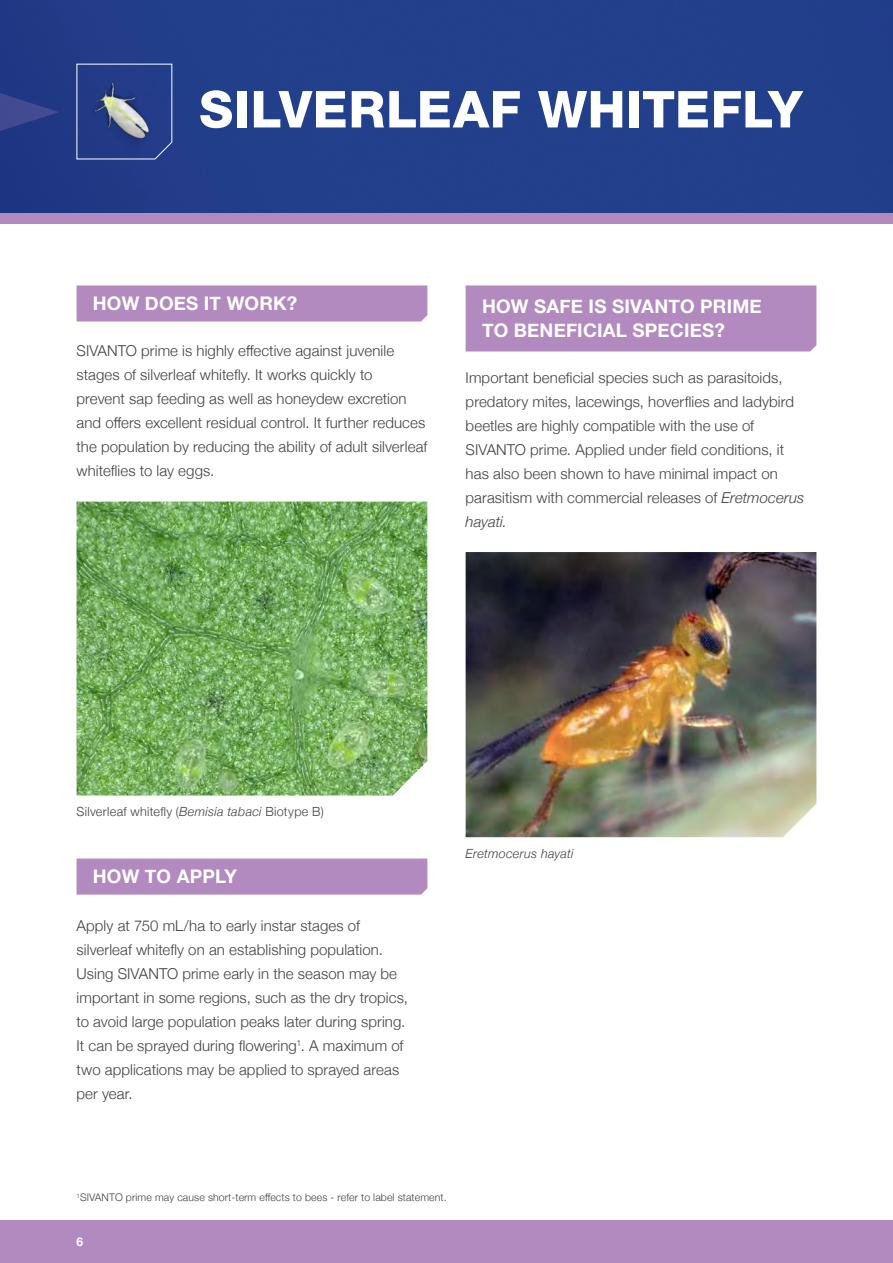
<style>
.page{position:relative;width:893px;height:1263px;background:#fff}
.page>*{position:absolute;margin:0;border:0;box-sizing:border-box;transform-origin:0 0}
.t1{font:800 51px "Helvetica Neue LT Std";letter-spacing:.01em;color:#fff}
.t2{font:700 18.75px/24px "Helvetica Neue";letter-spacing:.01em;color:#fff}
.t3{font:300 15px/24px "Helvetica Neue";letter-spacing:.005em;color:#414042}
.t4{font:300 12.6px "Helvetica Neue";letter-spacing:.025em;color:#414042}
.t5{font:italic 300 12.6px "Helvetica Neue";letter-spacing:.02em;color:#414042}
.t6{font:700 12px "Helvetica Neue";color:#fff}
.t7{font:300 10.5px "Helvetica Neue";letter-spacing:.01em;color:#414042}
.s1{font-style:italic}
</style>
<div class="page">
<div style="left:59px;top:0;width:832px;height:214px;background:#223f8c"></div>
<svg style="left:0;top:0;width:59px;height:214px;background:#223885"></svg>
<svg style="left:891px;top:0;width:2px;height:214px"></svg>
<div style="left:0;top:214px;width:893px;height:10px;background:#b28abf"></div>
<div style="left:0;top:1221px;width:893px;height:42px;background:#b28abf"></div>
<img style="left:77px;top:502px;width:350px;height:293px">
<img style="left:466px;top:552px;width:350px;height:285px">
<div style="left:77px;top:285px;width:350px;height:36px;background:#b28abf"></div>
<div style="left:466px;top:285px;width:350px;height:66px;background:#b28abf"></div>
<div style="left:77px;top:858px;width:350px;height:36px;background:#b28abf"></div>
<svg style="left:76px;top:63px;width:97px;height:97px;background:#495d9d"></svg>
<img style="left:82px;top:68px;width:86px;height:86px">
<h1 class="t1" style="left:199px;top:79px;width:605px">SILVERLEAF WHITEFLY</h1>
<p class="t2" style="left:93px;top:292px;width:206px">HOW DOES IT WORK?</p>
<p class="t3" style="left:77px;top:338px;width:352px">SIVANTO prime is highly effective against juvenile stages of silverleaf whitefly. It works quickly to<br>prevent sap feeding as well as honeydew excretion and offers excellent residual control. It further reduces the population by reducing the ability of adult silverleaf whiteflies to lay eggs.</p>
<p class="t2" style="left:482px;top:295px;width:281px">HOW SAFE IS SIVANTO PRIME<br>TO BENEFICIAL SPECIES?</p>
<p class="t3" style="left:466px;top:364px;width:340px">Important beneficial species such as parasitoids, predatory mites, lacewings, hoverflies and ladybird beetles are highly compatible with the use of SIVANTO prime. Applied under field conditions, it has also been shown to have minimal impact on parasitism with commercial releases of <span class="s1">Eretmocerus hayati.</span></p>
<p class="t4" style="left:76px;top:801px;width:249px">Silverleaf whitefly (<span class="s1">Bemisia tabaci</span> Biotype B)</p>
<p class="t2" style="left:93px;top:865px;width:146px">HOW TO APPLY</p>
<p class="t3" style="left:77px;top:913px;width:333px">Apply at 750 mL/ha to early instar stages of silverleaf whitefly on an establishing population.<br>Using SIVANTO prime early in the season may be important in some regions, such as the dry tropics, to avoid large population peaks later during spring.<br>It can be sprayed during flowering<sup>1</sup>. A maximum of two applications may be applied to sprayed areas per year.</p>
<p class="t5" style="left:466px;top:843px;width:109px">Eretmocerus hayati</p>
<p class="t7" style="left:77px;top:1189px;width:372px"><sup>1</sup>SIVANTO prime may cause short-term effects to bees - refer to label statement.</p>
<p class="t6" style="left:77px;top:1232px;width:8px">6</p>
</div>
